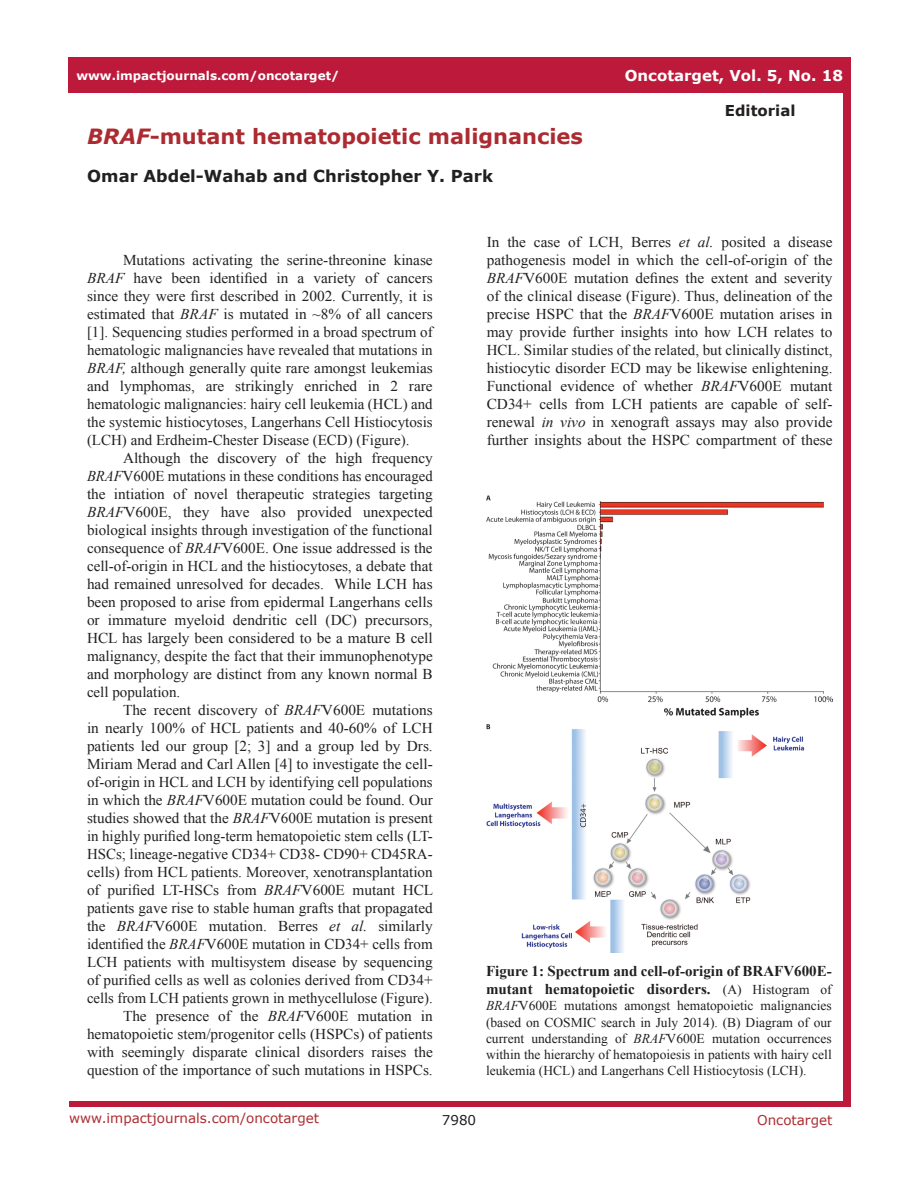
<style>
.page{position:relative;width:918px;height:1188px;background:#fff}
.page>*{position:absolute;margin:0;border:0;box-sizing:border-box;transform-origin:0 0}
.t1{font:700 21px "Verdana";color:#ac2b31}
.Authors{font:700 16.5px "Verdana";color:#221f22}
.BodyTextEditorial{font:15px/18px "Times New Roman";color:#221f22;text-align:justify}
.FigureText{font:700 15px/18px "Times New Roman";color:#221f22}
.t2{font:700 15px "Verdana";color:#fff}
.t3{font:700 15px "Verdana";color:#231f20}
.FigureText-2{font:13.5px/16.2px "Times New Roman";color:#221f22;text-align:justify}
.t4{font:13.5px "Verdana";color:#ac2b31}
.t5{font:13.5px "Verdana";color:#221f22}
.t6{font:700 12px "Verdana";color:#fff}
.s1{font-style:italic}
.s2{font-weight:400;font-size:13.5px}
</style>
<div class="page">
<div style="left:69px;top:57px;width:781px;height:36px;background:#bd1a3b"></div>
<img style="left:487px;top:495px;width:345px;height:457px">
<p class="t6" style="left:76px;top:67px;width:264px">www.impactjournals.com/oncotarget/</p>
<p class="t2" style="left:625px;top:65px;width:220px">Oncotarget, Vol. 5, No. 18</p>
<p class="t1" style="left:87px;top:122px;width:497px"><span class="s1">BRAF</span>-mutant hematopoietic malignancies</p>
<p class="Authors" style="left:87px;top:164px;width:407px">Omar Abdel-Wahab and Christopher Y. Park</p>
<p class="t3" style="left:725px;top:100px;width:72px">Editorial</p>
<p class="BodyTextEditorial" style="left:87px;top:250px;width:347px;text-indent:36px">Mutations activating the serine-threonine kinase <span class="s1">BRAF</span> have been identified in a variety of cancers since they were first described in 2002. Currently, it is estimated that <span class="s1">BRAF</span> is mutated in ~8% of all cancers [1]. Sequencing studies performed in a broad spectrum of hematologic malignancies have revealed that mutations in <span class="s1">BRAF,</span> although generally quite rare amongst leukemias and lymphomas, are strikingly enriched in 2 rare hematologic malignancies: hairy cell leukemia (HCL) and the systemic histiocytoses, Langerhans Cell Histiocytosis (LCH) and Erdheim-Chester Disease (ECD) (Figure).</p>
<p class="BodyTextEditorial" style="left:87px;top:448px;width:347px;text-indent:36px">Although the discovery of the high frequency <span class="s1">BRAF</span>V600E mutations in these conditions has encouraged the intiation of novel therapeutic strategies targeting <span class="s1">BRAF</span>V600E, they have also provided unexpected biological insights through investigation of the functional consequence of <span class="s1">BRAF</span>V600E. One issue addressed is the cell-of-origin in HCL and the histiocytoses, a debate that had remained unresolved for decades. While LCH has been proposed to arise from epidermal Langerhans cells or immature myeloid dendritic cell (DC) precursors, HCL has largely been considered to be a mature B cell malignancy, despite the fact that their immunophenotype and morphology are distinct from any known normal B cell population.</p>
<p class="BodyTextEditorial" style="left:87px;top:700px;width:348px;text-indent:36px">The recent discovery of <span class="s1">BRAF</span>V600E mutations in nearly 100% of HCL patients and 40-60% of LCH patients led our group [2; 3] and a group led by Drs.<br>Miriam Merad and Carl Allen [4] to investigate the cell&shy;of-origin in HCL and LCH by identifying cell populations in which the <span class="s1">BRAF</span>V600E mutation could be found. Our studies showed that the <span class="s1">BRAF</span>V600E mutation is present in highly purified long-term hematopoietic stem cells (LT-HSCs; lineage-negative CD34+ CD38- CD90+ CD45RA&shy;cells) from HCL patients. Moreover, xenotransplantation of purified LT-HSCs from <span class="s1">BRAF</span>V600E mutant HCL patients gave rise to stable human grafts that propagated the <span class="s1">BRAF</span>V600E mutation. Berres <span class="s1">et al.</span> similarly identified the <span class="s1">BRAF</span>V600E mutation in CD34+ cells from LCH patients with multisystem disease by sequencing of purified cells as well as colonies derived from CD34+ cells from LCH patients grown in methycellulose (Figure).</p>
<p class="BodyTextEditorial" style="left:87px;top:1006px;width:347px;text-indent:36px">The presence of the <span class="s1">BRAF</span>V600E mutation in hematopoietic stem/progenitor cells (HSPCs) of patients with seemingly disparate clinical disorders raises the question of the importance of such mutations in HSPCs.</p>
<p class="BodyTextEditorial" style="left:487px;top:232px;width:347px">In the case of LCH, Berres <span class="s1">et al.</span> posited a disease pathogenesis model in which the cell-of-origin of the <span class="s1">BRAF</span>V600E mutation defines the extent and severity of the clinical disease (Figure). Thus, delineation of the precise HSPC that the <span class="s1">BRAF</span>V600E mutation arises in may provide further insights into how LCH relates to HCL. Similar studies of the related, but clinically distinct, histiocytic disorder ECD may be likewise enlightening.<br>Functional evidence of whether <span class="s1">BRAF</span>V600E mutant CD34+ cells from LCH patients are capable of self&shy;renewal <span class="s1">in vivo</span> in xenograft assays may also provide further insights about the HSPC compartment of these</p>
<p class="FigureText" style="left:486px;top:962px;width:347px">Figure 1: Spectrum and cell-of-origin of BRAFV600E&shy;mutant hematopoietic disorders. <span class="s2">(A) Histogram of</span></p>
<p class="FigureText-2" style="left:486px;top:998px;width:347px"><span class="s1">BRAF</span>V600E mutations amongst hematopoietic malignancies (based on COSMIC search in July 2014). (B) Diagram of our current understanding of <span class="s1">BRAF</span>V600E mutation occurrences within the hierarchy of hematopoiesis in patients with hairy cell leukemia (HCL) and Langerhans Cell Histiocytosis (LCH).</p>
<p class="t4" style="left:69px;top:1109px;width:252px">www.impactjournals.com/oncotarget</p>
<p class="t5" style="left:442px;top:1111px;width:36px">7980</p>
<p class="t4" style="left:757px;top:1111px;width:77px">Oncotarget</p>
</div>
